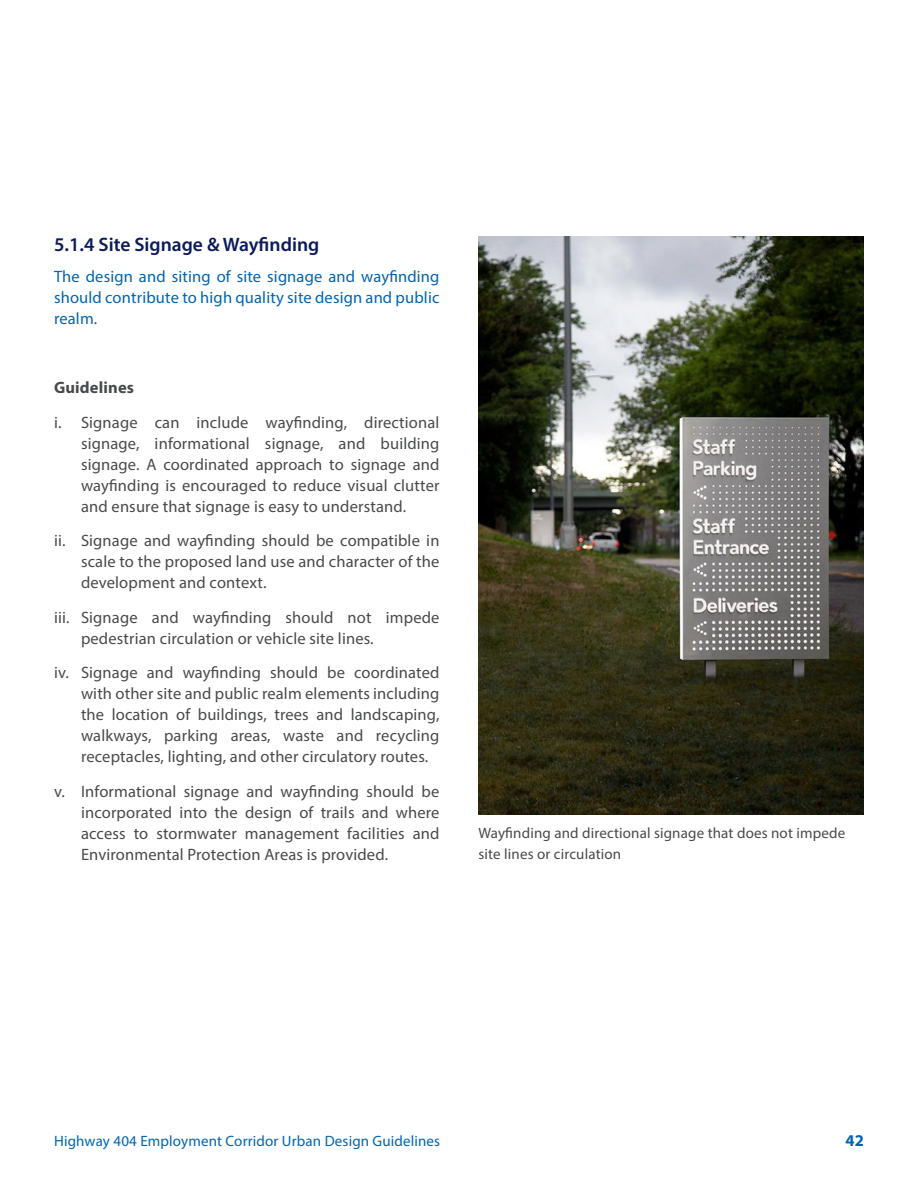
<style>
.page{position:relative;width:918px;height:1188px;background:#fff}
.page>*{position:absolute;margin:0;border:0;box-sizing:border-box;transform-origin:0 0}
.t1{font:600 19.5px "Myriad Pro";color:#0b1a5b}
.t2{font:16.5px/21px "Myriad Pro";letter-spacing:.01em;color:#494a4b;text-align:justify}
.Objective_Text{font:16.5px/21px "Myriad Pro";letter-spacing:.01em;color:#0065b3;text-align:justify}
.Body__Paragraph{font:700 16.5px "Myriad Pro";letter-spacing:.01em;color:#494a4b}
.t3{font:700 16.5px "Myriad Pro";color:#0065b3}
.t4{font:15px/21px "Myriad Pro";letter-spacing:.01em;color:#494a4b}
.t5{font:15px "Myriad Pro";letter-spacing:.01em;color:#0065b3}
</style>
<div class="page">
<img style="left:478px;top:236px;width:386px;height:578px">
<h3 class="t1" style="left:54px;top:232px;width:267px">5.1.4 Site Signage &amp; Wayfinding</h3>
<p class="Objective_Text" style="left:54px;top:266px;width:387px">The design and siting of site signage and wayfinding should contribute to high quality site design and public realm.</p>
<p class="Body__Paragraph" style="left:54px;top:377px;width:82px">Guidelines</p>
<p class="t2" style="left:81px;top:412px;width:360px;text-indent:-27px">i. Signage can include wayfinding, directional signage, informational signage, and building signage. A coordinated approach to signage and wayfinding is encouraged to reduce visual clutter and ensure that signage is easy to understand.</p>
<p class="t2" style="left:81px;top:530px;width:360px;text-indent:-27px">ii. Signage and wayfinding should be compatible in scale to the proposed land use and character of the development and context.</p>
<p class="t2" style="left:81px;top:607px;width:360px;text-indent:-27px">iii. Signage and wayfinding should not impede pedestrian circulation or vehicle site lines.</p>
<p class="t2" style="left:81px;top:662px;width:360px;text-indent:-27px">iv. Signage and wayfinding should be coordinated with other site and public realm elements including the location of buildings, trees and landscaping, walkways, parking areas, waste and recycling receptacles, lighting, and other circulatory routes.</p>
<p class="t2" style="left:81px;top:781px;width:360px;text-indent:-27px">v. Informational signage and wayfinding should be incorporated into the design of trails and where access to stormwater management facilities and Environmental Protection Areas is provided.</p>
<p class="t4" style="left:478px;top:822px;width:368px">Wayfinding and directional signage that does not impede site lines or circulation</p>
<p class="t5" style="left:54px;top:1132px;width:388px">Highway 404 Employment Corridor Urban Design Guidelines</p>
<p class="t3" style="left:846px;top:1130px;width:20px">42</p>
</div>
